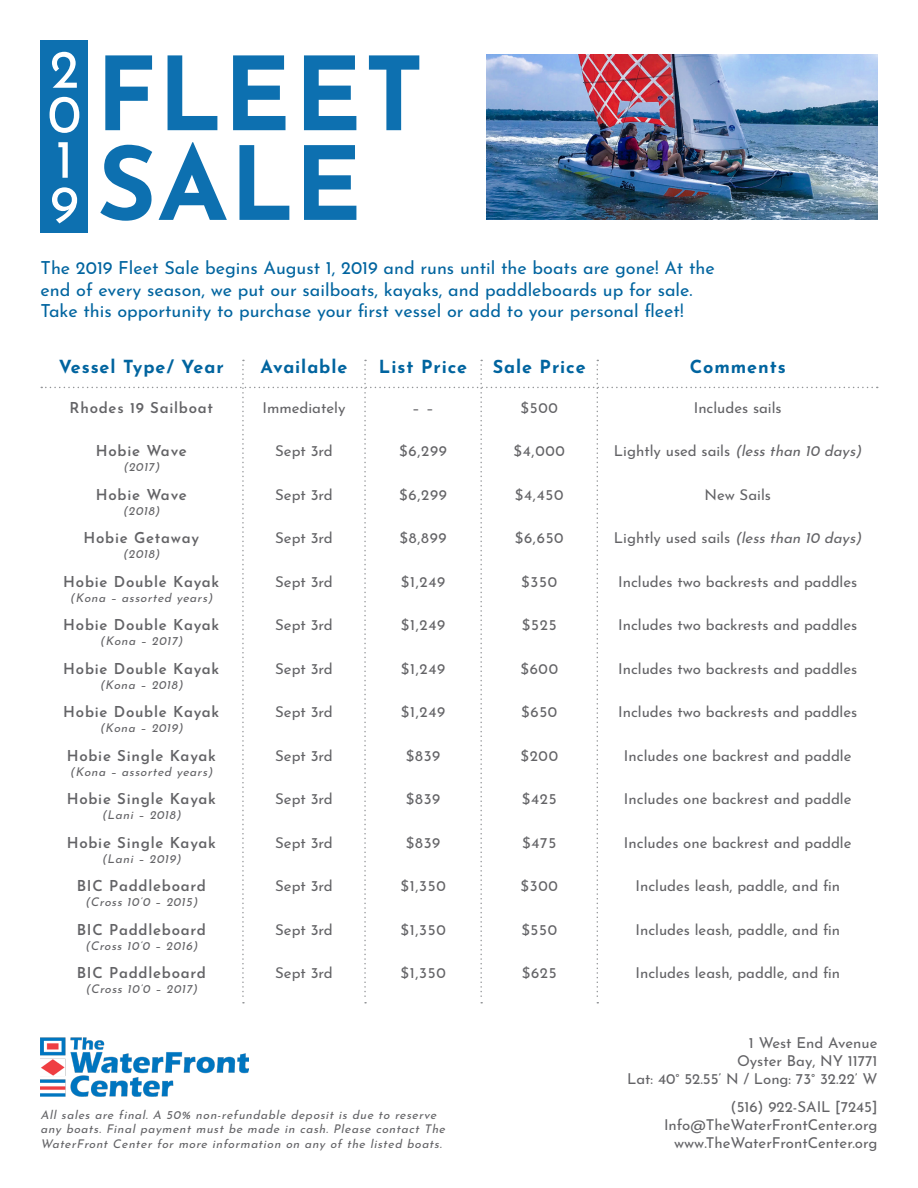
<style>
.page{position:relative;width:918px;height:1188px;background:#fff}
.page>*{position:absolute;margin:0;border:0;box-sizing:border-box;transform-origin:0 0}
.t1{font:700 101.55px "Josefin Sans";letter-spacing:.01em;color:#0d70b0}
.t2{font:54px "Josefin Sans";color:#fff}
.t3{font:18px/21.6px "Josefin Sans";color:#00649f}
.t4{font:700 18px "Josefin Sans";letter-spacing:.05em;color:#00649f}
.t5{font:15px "Josefin Sans";color:#636366}
.t6{font:600 15px "Josefin Sans";letter-spacing:.05em;color:#636366}
.t7{font:italic 12px/14.4px "Josefin Sans";color:#636366}
.s1{font-style:italic}
</style>
<div class="page">
<img style="left:487px;top:54px;width:391px;height:166px">
<img style="left:40px;top:1037px;width:208px;height:59px">
<svg style="left:41px;top:360px;width:837px;height:644px"></svg>
<div style="left:40px;top:40px;width:48px;height:193px;background:#0d70b0"></div>
<p class="t2" style="left:50px;top:24px;width:31px">2</p>
<p class="t2" style="left:48px;top:69px;width:35px">0</p>
<p class="t2" style="left:56px;top:114px;width:19px">1</p>
<p class="t2" style="left:50px;top:159px;width:31px">9</p>
<p class="t1" style="left:96px;top:4px;width:330px">FLEET</p>
<p class="t1" style="left:97px;top:94px;width:266px">SALE</p>
<p class="t3" style="left:41px;top:255px;width:676px">The 2019 Fleet Sale begins August 1, 2019 and runs until the boats are gone! At the end of every season, we put our sailboats, kayaks, and paddleboards up for sale.<br>Take this opportunity to purchase your first vessel or add to your personal fleet!</p>
<p class="t4" style="left:59px;top:351px;width:166px">Vessel Type/ Year</p>
<p class="t4" style="left:261px;top:351px;width:88px">Available</p>
<p class="t4" style="left:379px;top:351px;width:90px">List Price</p>
<p class="t4" style="left:493px;top:351px;width:95px">Sale Price</p>
<p class="t4" style="left:690px;top:351px;width:97px">Comments</p>
<p class="t6" style="left:70px;top:395px;width:145px">Rhodes 19 Sailboat</p>
<p class="t5" style="left:262px;top:395px;width:85px">Immediately</p>
<p class="t5" style="left:412px;top:395px;width:23px">– –</p>
<p class="t5" style="left:521px;top:395px;width:39px">$500</p>
<p class="t5" style="left:694px;top:395px;width:89px">Includes sails</p>
<p class="t6" style="left:96px;top:438px;width:93px">Hobie Wave</p>
<p class="t7" style="left:123px;top:459px;width:41px">(2017)</p>
<p class="t5" style="left:275px;top:439px;width:59px">Sept 3rd</p>
<p class="t5" style="left:399px;top:439px;width:49px">$6,299</p>
<p class="t5" style="left:514px;top:439px;width:53px">$4,000</p>
<p class="t5" style="left:614px;top:439px;width:253px">Lightly used sails <span class="s1">(less than 10 days)</span></p>
<p class="t6" style="left:96px;top:482px;width:93px">Hobie Wave</p>
<p class="t7" style="left:123px;top:502px;width:41px">(2018)</p>
<p class="t5" style="left:275px;top:482px;width:59px">Sept 3rd</p>
<p class="t5" style="left:399px;top:482px;width:49px">$6,299</p>
<p class="t5" style="left:515px;top:482px;width:50px">$4,450</p>
<p class="t5" style="left:705px;top:482px;width:68px">New Sails</p>
<p class="t6" style="left:83px;top:525px;width:117px">Hobie Getaway</p>
<p class="t7" style="left:123px;top:545px;width:41px">(2018)</p>
<p class="t5" style="left:275px;top:526px;width:59px">Sept 3rd</p>
<p class="t5" style="left:400px;top:526px;width:49px">$8,899</p>
<p class="t5" style="left:515px;top:526px;width:50px">$6,650</p>
<p class="t5" style="left:614px;top:526px;width:253px">Lightly used sails <span class="s1">(less than 10 days)</span></p>
<p class="t6" style="left:63px;top:569px;width:158px">Hobie Double Kayak</p>
<p class="t7" style="left:70px;top:589px;width:147px">(Kona – assorted years)</p>
<p class="t5" style="left:275px;top:569px;width:59px">Sept 3rd</p>
<p class="t5" style="left:401px;top:569px;width:46px">$1,249</p>
<p class="t5" style="left:521px;top:569px;width:37px">$350</p>
<p class="t5" style="left:618px;top:569px;width:241px">Includes two backrests and paddles</p>
<p class="t6" style="left:63px;top:612px;width:158px">Hobie Double Kayak</p>
<p class="t7" style="left:100px;top:632px;width:87px">(Kona – 2017)</p>
<p class="t5" style="left:275px;top:613px;width:59px">Sept 3rd</p>
<p class="t5" style="left:401px;top:613px;width:46px">$1,249</p>
<p class="t5" style="left:522px;top:613px;width:36px">$525</p>
<p class="t5" style="left:618px;top:613px;width:241px">Includes two backrests and paddles</p>
<p class="t6" style="left:63px;top:656px;width:158px">Hobie Double Kayak</p>
<p class="t7" style="left:100px;top:676px;width:88px">(Kona – 2018)</p>
<p class="t6" style="left:63px;top:699px;width:158px">Hobie Double Kayak</p>
<p class="t7" style="left:100px;top:719px;width:88px">(Kona – 2019)</p>
<p class="t5" style="left:275px;top:656px;width:59px">Sept 3rd</p>
<p class="t5" style="left:275px;top:699px;width:59px">Sept 3rd</p>
<p class="t5" style="left:401px;top:656px;width:46px">$1,249</p>
<p class="t5" style="left:401px;top:699px;width:46px">$1,249</p>
<p class="t5" style="left:520px;top:656px;width:39px">$600</p>
<p class="t5" style="left:521px;top:699px;width:38px">$650</p>
<p class="t5" style="left:618px;top:656px;width:241px">Includes two backrests and paddles</p>
<p class="t5" style="left:618px;top:699px;width:241px">Includes two backrests and paddles</p>
<p class="t6" style="left:67px;top:743px;width:151px">Hobie Single Kayak</p>
<p class="t7" style="left:70px;top:763px;width:147px">(Kona – assorted years)</p>
<p class="t5" style="left:275px;top:743px;width:59px">Sept 3rd</p>
<p class="t5" style="left:406px;top:743px;width:36px">$839</p>
<p class="t5" style="left:520px;top:743px;width:39px">$200</p>
<p class="t5" style="left:624px;top:743px;width:229px">Includes one backrest and paddle</p>
<p class="t6" style="left:67px;top:786px;width:151px">Hobie Single Kayak</p>
<p class="t7" style="left:102px;top:806px;width:84px">(Lani – 2018)</p>
<p class="t6" style="left:67px;top:830px;width:151px">Hobie Single Kayak</p>
<p class="t7" style="left:102px;top:850px;width:84px">(Lani – 2019)</p>
<p class="t5" style="left:275px;top:786px;width:59px">Sept 3rd</p>
<p class="t5" style="left:275px;top:830px;width:59px">Sept 3rd</p>
<p class="t5" style="left:406px;top:786px;width:36px">$839</p>
<p class="t5" style="left:406px;top:830px;width:36px">$839</p>
<p class="t5" style="left:522px;top:786px;width:36px">$425</p>
<p class="t5" style="left:522px;top:830px;width:35px">$475</p>
<p class="t5" style="left:624px;top:786px;width:229px">Includes one backrest and paddle</p>
<p class="t5" style="left:624px;top:830px;width:229px">Includes one backrest and paddle</p>
<p class="t6" style="left:77px;top:873px;width:131px">BIC Paddleboard</p>
<p class="t7" style="left:85px;top:893px;width:117px">(Cross 10’0 – 2015)</p>
<p class="t5" style="left:275px;top:873px;width:59px">Sept 3rd</p>
<p class="t5" style="left:400px;top:873px;width:47px">$1,350</p>
<p class="t5" style="left:521px;top:873px;width:39px">$300</p>
<p class="t5" style="left:635px;top:873px;width:206px">Includes leash, paddle, and fin</p>
<p class="t6" style="left:77px;top:916px;width:131px">BIC Paddleboard</p>
<p class="t7" style="left:85px;top:937px;width:117px">(Cross 10’0 – 2016)</p>
<p class="t5" style="left:275px;top:917px;width:59px">Sept 3rd</p>
<p class="t5" style="left:400px;top:917px;width:47px">$1,350</p>
<p class="t5" style="left:521px;top:917px;width:37px">$550</p>
<p class="t5" style="left:635px;top:917px;width:206px">Includes leash, paddle, and fin</p>
<p class="t6" style="left:77px;top:960px;width:131px">BIC Paddleboard</p>
<p class="t7" style="left:85px;top:980px;width:117px">(Cross 10’0 – 2017)</p>
<p class="t5" style="left:275px;top:960px;width:59px">Sept 3rd</p>
<p class="t5" style="left:400px;top:960px;width:47px">$1,350</p>
<p class="t5" style="left:522px;top:960px;width:36px">$625</p>
<p class="t5" style="left:635px;top:960px;width:206px">Includes leash, paddle, and fin</p>
<p class="t7" style="left:40px;top:1106px;width:409px">All sales are final. A 50% non-refundable deposit is due to reserve any boats. Final payment must be made in cash. Please contact The<br>WaterFront Center for more information on any of the listed boats.</p>
<p class="t5" style="left:749px;top:1031px;width:130px">1 West End Avenue</p>
<p class="t5" style="left:737px;top:1049px;width:142px">Oyster Bay, NY 11771</p>
<p class="t5" style="left:627px;top:1067px;width:252px">Lat: 40° 52.55’ N / Long: 73° 32.22’ W</p>
<p class="t5" style="left:731px;top:1094px;width:148px">(516) 922-SAIL [7245]</p>
<p class="t5" style="left:664px;top:1112px;width:215px">Info@TheWaterFrontCenter.org</p>
<p class="t5" style="left:674px;top:1130px;width:205px">www.TheWaterFrontCenter.org</p>
</div>
